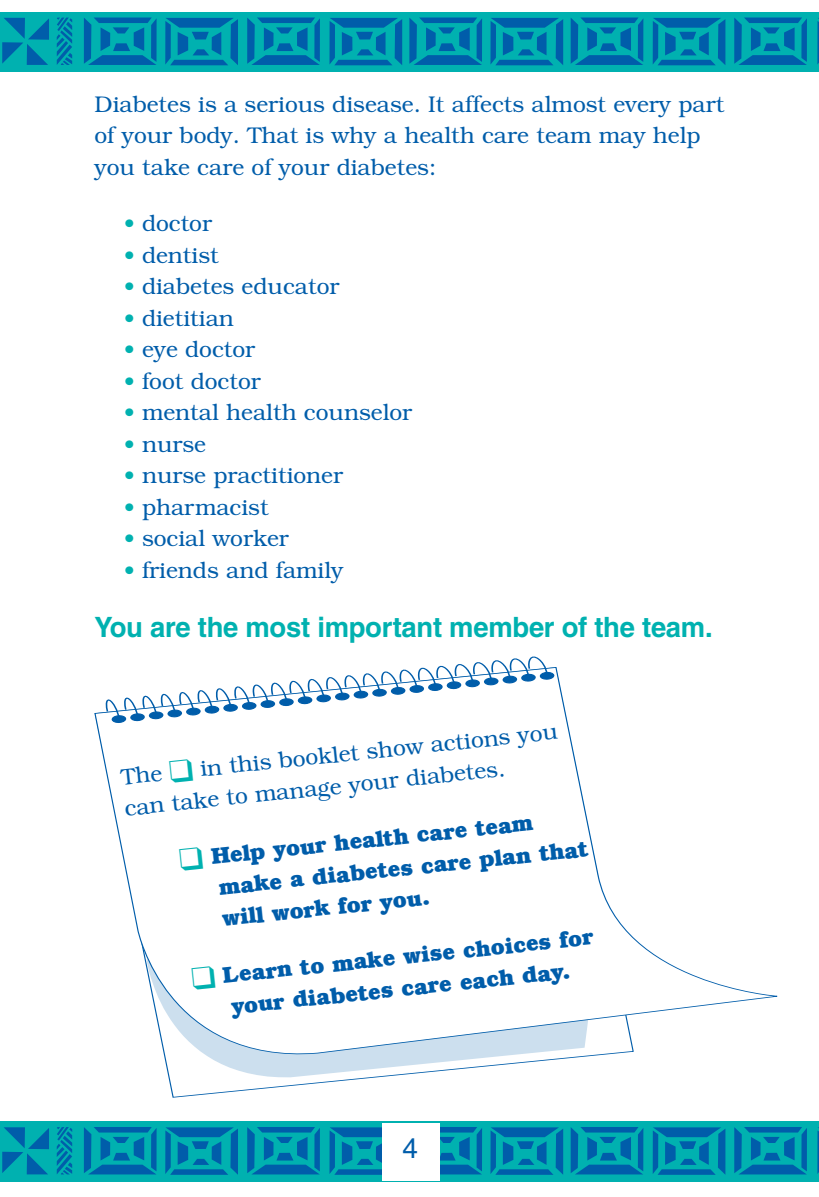
<style>
.page{position:relative;width:819px;height:1197px;background:#fff}
.page>*{position:absolute;margin:0;border:0;box-sizing:border-box;transform-origin:0 0}
.Headings{font:700 28px "Helvetica";letter-spacing:-.01em;color:#00b1b0}
.Bullets{font:300 22.75px/31.5px "Bookman";color:#005daa}
.Checklist{font:700 22.75px/31.5px "Bookman";color:#005daa}
.s1{color:#00b1b0}
</style>
<div class="page">
<div style="left:0;top:1122px;width:819px;height:59px;background:#00b1b0"></div>
<svg style="left:653px;top:1127px;width:72px;height:48px"></svg>
<svg style="left:491px;top:1127px;width:72px;height:48px"></svg>
<svg style="left:165px;top:1127px;width:73px;height:48px"></svg>
<svg style="left:2px;top:1127px;width:47px;height:47px"></svg>
<svg style="left:57px;top:1127px;width:15px;height:47px"></svg>
<svg style="left:84px;top:1127px;width:73px;height:47px"></svg>
<svg style="left:247px;top:1127px;width:73px;height:47px"></svg>
<svg style="left:571px;top:1127px;width:72px;height:47px"></svg>
<svg style="left:734px;top:1127px;width:73px;height:47px"></svg>
<div style="left:382px;top:1123px;width:58px;height:57px;background:#fff"></div>
<div style="left:0;top:12px;width:819px;height:60px;background:#00b1b0"></div>
<svg style="left:653px;top:18px;width:72px;height:47px"></svg>
<svg style="left:491px;top:18px;width:72px;height:47px"></svg>
<svg style="left:330px;top:18px;width:72px;height:47px"></svg>
<svg style="left:165px;top:18px;width:73px;height:47px"></svg>
<svg style="left:2px;top:18px;width:47px;height:47px"></svg>
<svg style="left:57px;top:18px;width:15px;height:47px"></svg>
<svg style="left:84px;top:18px;width:73px;height:47px"></svg>
<svg style="left:247px;top:18px;width:73px;height:47px"></svg>
<svg style="left:409px;top:18px;width:73px;height:47px"></svg>
<svg style="left:571px;top:18px;width:72px;height:47px"></svg>
<svg style="left:734px;top:18px;width:73px;height:47px"></svg>
<svg style="left:817px;top:1127px;width:2px;height:47px"></svg>
<svg style="left:817px;top:18px;width:2px;height:47px"></svg>
<svg style="left:166px;top:1065px;width:334px;height:12px"></svg>
<svg style="left:95px;top:667px;width:682px;height:398px"></svg>
<div style="left:112px;top:715px;width:14px;height:8px;background:#005daa;border-radius:50%"></div>
<div style="left:111px;top:715px;width:15px;height:8px;border:1px solid #005daa;border-radius:50%"></div>
<div style="left:131px;top:714px;width:13px;height:7px;background:#005daa;border-radius:50%"></div>
<div style="left:130px;top:713px;width:15px;height:9px;border:1px solid #005daa;border-radius:50%"></div>
<div style="left:149px;top:711px;width:15px;height:9px;border:1px solid #005daa;border-radius:50%"></div>
<svg style="left:105px;top:657px;width:449px;height:61px"></svg>
<svg style="left:330px;top:1127px;width:152px;height:48px"></svg>
<p class="Bullets" style="left:94px;top:88px;width:631px">Diabetes is a serious disease. It affects almost every part of your body. That is why a health care team may help you take care of your diabetes:</p>
<p class="Bullets" style="left:124px;top:208px;width:89px"><span class="s1">•</span> doctor</p>
<p class="Bullets" style="left:124px;top:240px;width:96px"><span class="s1">•</span> dentist</p>
<p class="Bullets" style="left:124px;top:271px;width:217px"><span class="s1">•</span> diabetes educator</p>
<p class="Bullets" style="left:124px;top:303px;width:111px"><span class="s1">•</span> dietitian</p>
<p class="Bullets" style="left:124px;top:334px;width:133px"><span class="s1">•</span> eye doctor</p>
<p class="Bullets" style="left:124px;top:366px;width:138px"><span class="s1">•</span> foot doctor</p>
<p class="Bullets" style="left:124px;top:397px;width:290px"><span class="s1">•</span> mental health counselor</p>
<p class="Bullets" style="left:124px;top:429px;width:83px"><span class="s1">•</span> nurse</p>
<p class="Bullets" style="left:124px;top:460px;width:220px"><span class="s1">•</span> nurse practitioner</p>
<p class="Bullets" style="left:124px;top:492px;width:146px"><span class="s1">•</span> pharmacist</p>
<p class="Bullets" style="left:124px;top:523px;width:166px"><span class="s1">•</span> social worker</p>
<p class="Bullets" style="left:124px;top:555px;width:221px"><span class="s1">•</span> friends and family</p>
<p class="Headings" style="left:94px;top:610px;width:620px">You are the most important member of the team.</p>
<p class="Bullets" style="left:120px;top:762px;width:440px;rotate:-6deg">The <span class="s1">❑</span> in this booklet show actions you can take to manage your diabetes.</p>
<p class="Checklist" style="left:214px;top:840px;width:373px;text-indent:-37px;rotate:-6deg"><span class="s1">❑</span> Help your health care team make a diabetes care plan that will work for you.</p>
<p class="Checklist" style="left:190px;top:962px;width:405px;text-align:center;rotate:-6deg"><span class="s1">❑</span> Learn to make wise choices for your diabetes care each day.</p>
</div>
